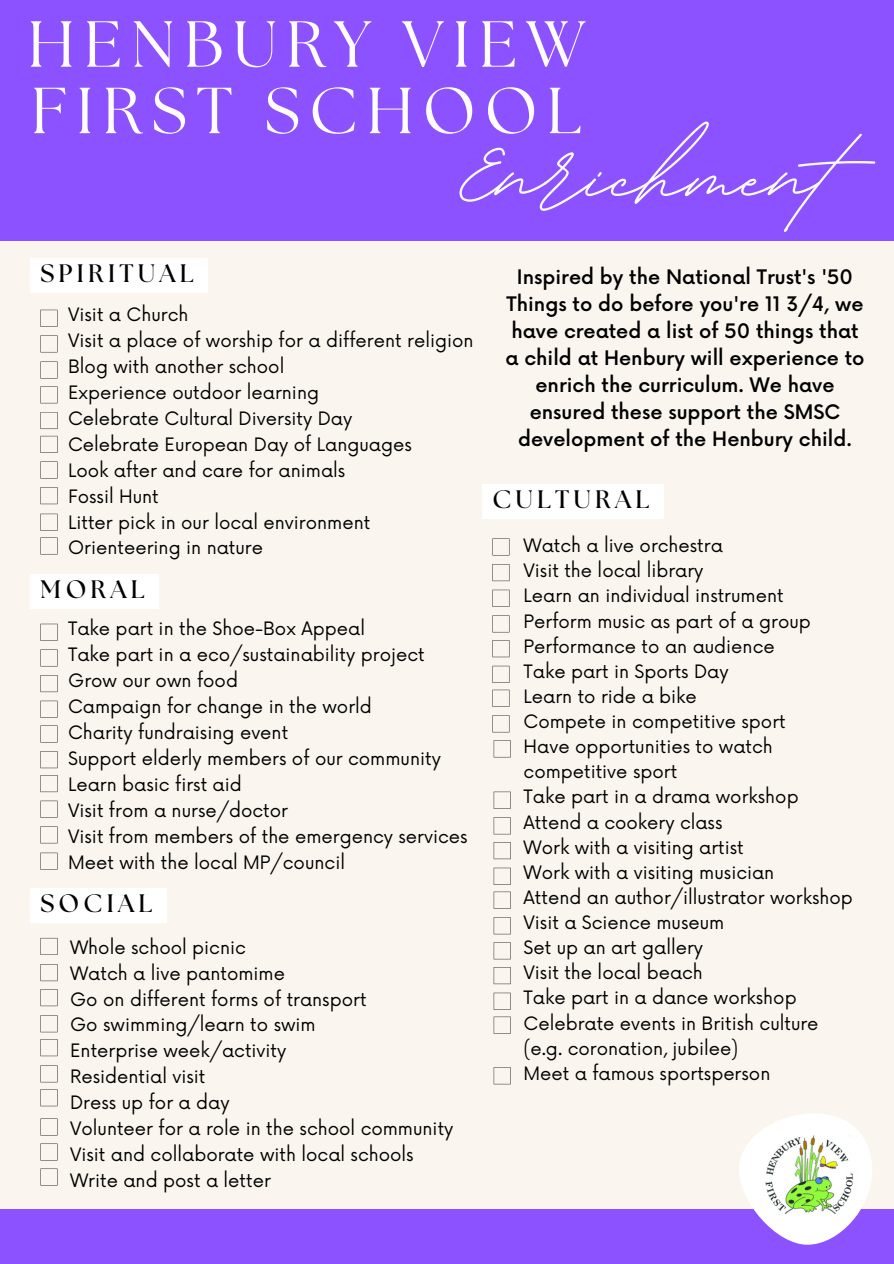
<style>
.page{position:relative;width:894px;height:1264px;background:#fff}
.page>*{position:absolute;margin:0;border:0;box-sizing:border-box;transform-origin:0 0}
.t1{font:700 144px "BD Script";color:#fdfdfd}
.t2{font:64.95px/66.4px "The Seasons";letter-spacing:.14em;color:#fdfdfd}
.t3{font:700 25.2px "The Seasons";letter-spacing:.17em;color:#000}
.t4{font:500 19.5px/27px "Now";color:#000;text-align:center}
.t5{font:18px/26px "Now";color:#000}
</style>
<div class="page">
<div style="left:0;top:0;width:893px;height:1263px;background:#faf5ee"></div>
<svg style="left:40px;top:310px;width:18px;height:17px"></svg>
<svg style="left:40px;top:335px;width:18px;height:17px"></svg>
<svg style="left:40px;top:361px;width:18px;height:17px"></svg>
<svg style="left:40px;top:386px;width:18px;height:17px"></svg>
<svg style="left:40px;top:412px;width:18px;height:17px"></svg>
<svg style="left:40px;top:436px;width:18px;height:17px"></svg>
<svg style="left:40px;top:461px;width:18px;height:17px"></svg>
<svg style="left:40px;top:487px;width:18px;height:17px"></svg>
<svg style="left:40px;top:513px;width:18px;height:18px"></svg>
<svg style="left:40px;top:537px;width:18px;height:17px"></svg>
<svg style="left:40px;top:937px;width:18px;height:18px"></svg>
<svg style="left:40px;top:964px;width:18px;height:17px"></svg>
<svg style="left:40px;top:989px;width:18px;height:17px"></svg>
<svg style="left:40px;top:1015px;width:18px;height:17px"></svg>
<svg style="left:40px;top:1039px;width:18px;height:17px"></svg>
<svg style="left:40px;top:1065px;width:18px;height:17px"></svg>
<svg style="left:40px;top:1089px;width:18px;height:17px"></svg>
<svg style="left:40px;top:1118px;width:18px;height:17px"></svg>
<svg style="left:40px;top:1143px;width:18px;height:17px"></svg>
<svg style="left:40px;top:623px;width:18px;height:18px"></svg>
<svg style="left:40px;top:649px;width:18px;height:17px"></svg>
<svg style="left:40px;top:675px;width:18px;height:17px"></svg>
<svg style="left:40px;top:700px;width:18px;height:17px"></svg>
<svg style="left:40px;top:725px;width:18px;height:17px"></svg>
<svg style="left:40px;top:751px;width:18px;height:17px"></svg>
<svg style="left:40px;top:775px;width:18px;height:17px"></svg>
<svg style="left:40px;top:800px;width:18px;height:17px"></svg>
<svg style="left:40px;top:826px;width:18px;height:17px"></svg>
<svg style="left:492px;top:538px;width:17px;height:17px"></svg>
<svg style="left:492px;top:564px;width:17px;height:17px"></svg>
<svg style="left:492px;top:589px;width:17px;height:18px"></svg>
<svg style="left:492px;top:615px;width:17px;height:17px"></svg>
<svg style="left:492px;top:640px;width:17px;height:17px"></svg>
<svg style="left:492px;top:665px;width:17px;height:18px"></svg>
<svg style="left:492px;top:689px;width:17px;height:17px"></svg>
<svg style="left:492px;top:715px;width:17px;height:17px"></svg>
<div style="left:0;top:1209px;width:893px;height:54px;background:#8c52ff"></div>
<svg style="left:739px;top:1114px;width:132px;height:131px"></svg>
<svg style="left:40px;top:852px;width:18px;height:17px"></svg>
<svg style="left:40px;top:1168px;width:18px;height:17px"></svg>
<svg style="left:493px;top:740px;width:17px;height:17px"></svg>
<svg style="left:493px;top:791px;width:17px;height:17px"></svg>
<svg style="left:493px;top:817px;width:17px;height:17px"></svg>
<svg style="left:493px;top:842px;width:17px;height:17px"></svg>
<svg style="left:493px;top:867px;width:17px;height:17px"></svg>
<svg style="left:493px;top:891px;width:17px;height:17px"></svg>
<svg style="left:493px;top:917px;width:17px;height:17px"></svg>
<svg style="left:493px;top:942px;width:17px;height:17px"></svg>
<svg style="left:493px;top:967px;width:17px;height:17px"></svg>
<svg style="left:493px;top:992px;width:17px;height:17px"></svg>
<svg style="left:493px;top:1016px;width:17px;height:17px"></svg>
<svg style="left:493px;top:1067px;width:17px;height:17px"></svg>
<img style="left:761px;top:1134px;width:95px;height:81px">
<div style="left:0;top:0;width:893px;height:240px;background:#8c52ff"></div>
<div style="left:30px;top:888px;width:137px;height:34px;background:#fff"></div>
<div style="left:30px;top:574px;width:129px;height:35px;background:#fff"></div>
<div style="left:482px;top:484px;width:181px;height:34px;background:#fff"></div>
<div style="left:30px;top:258px;width:178px;height:34px;background:#fff"></div>
<h2 class="t2" style="left:28px;top:15px;width:559px">HENBURY VIEW<br>FIRST SCHOOL</h2>
<h1 class="t1" style="left:458px;top:82px;width:380px">Enrichment</h1>
<h3 class="t3" style="left:40px;top:262px;width:155px">SPIRITUAL</h3>
<p class="t4" style="left:505px;top:265px;width:360px">Inspired by the National Trust's '50<br>Things to do before you're 11 3/4, we have created a list of 50 things that a child at Henbury will experience to enrich the curriculum. We have ensured these support the SMSC development of the Henbury child.</p>
<p class="t5" style="left:68px;top:303px;width:407px">Visit a Church<br>Visit a place of worship for a different religion<br>Blog with another school<br>Experience outdoor learning<br>Celebrate Cultural Diversity Day<br>Celebrate European Day of Languages<br>Look after and care for animals<br>Fossil Hunt<br>Litter pick in our local environment<br>Orienteering in nature</p>
<h3 class="t3" style="left:492px;top:488px;width:158px">CULTURAL</h3>
<p class="t5" style="left:523px;top:534px;width:331px;line-height:25px">Watch a live orchestra<br>Visit the local library<br>Learn an individual instrument<br>Perform music as part of a group<br>Performance to an audience<br>Take part in Sports Day<br>Learn to ride a bike<br>Compete in competitive sport<br>Have opportunities to watch competitive sport<br>Take part in a drama workshop<br>Attend a cookery class<br>Work with a visiting artist<br>Work with a visiting musician<br>Attend an author/illustrator workshop<br>Visit a Science museum<br>Set up an art gallery<br>Visit the local beach<br>Take part in a dance workshop<br>Celebrate events in British culture (e.g. coronation, jubilee)<br>Meet a famous sportsperson</p>
<h3 class="t3" style="left:40px;top:578px;width:106px">MORAL</h3>
<p class="t5" style="left:68px;top:616px;width:401px">Take part in the Shoe-Box Appeal<br>Take part in a eco/sustainability project<br>Grow our own food<br>Campaign for change in the world<br>Charity fundraising event<br>Support elderly members of our community<br>Learn basic first aid<br>Visit from a nurse/doctor<br>Visit from members of the emergency services<br>Meet with the local MP/council</p>
<h3 class="t3" style="left:40px;top:892px;width:113px">SOCIAL</h3>
<p class="t5" style="left:70px;top:935px;width:385px">Whole school picnic<br>Watch a live pantomime<br>Go on different forms of transport<br>Go swimming/learn to swim<br>Enterprise week/activity<br>Residential visit<br>Dress up for a day<br>Volunteer for a role in the school community<br>Visit and collaborate with local schools<br>Write and post a letter</p>
</div>
